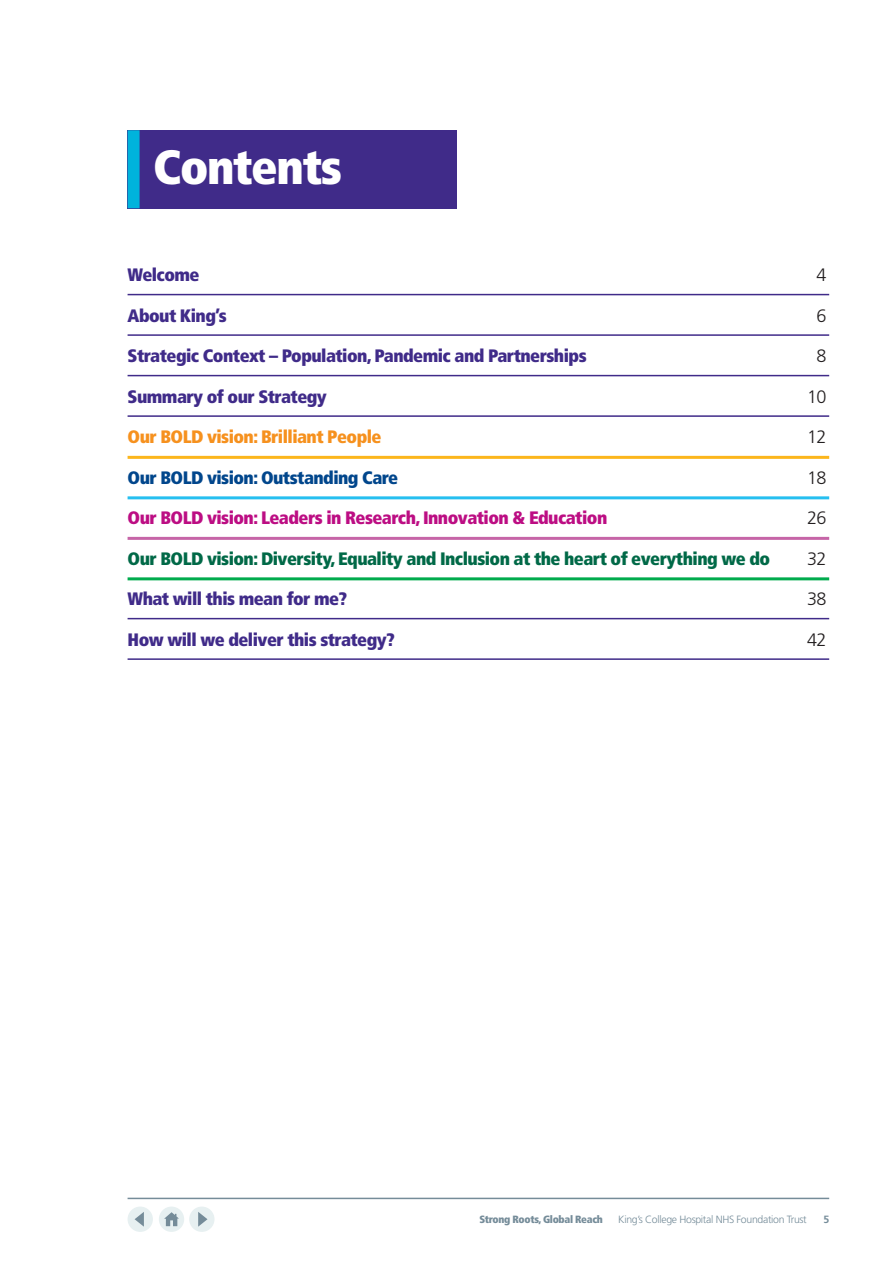
<style>
.page{position:relative;width:893px;height:1263px;background:#fff}
.page>*{position:absolute;margin:0;border:0;box-sizing:border-box;transform-origin:0 0}
.t1{font:900 condensed 48px "Frutiger";letter-spacing:-.03em;color:#fff}
.t2{font:900 condensed 18px "Frutiger";letter-spacing:-.03em;color:#402b89}
.t3{font:900 condensed 18px "Frutiger";letter-spacing:-.03em;color:#006947}
.t4{font:900 condensed 18px "Frutiger";letter-spacing:-.03em;color:#bc0d83}
.t5{font:900 condensed 18px "Frutiger";letter-spacing:-.03em;color:#f6911e}
.t6{font:900 condensed 18px "Frutiger";letter-spacing:-.03em;color:#01468c}
.t7{font:300 18px "Frutiger";letter-spacing:-.03em;color:#231f20}
.t8{font:300 10.5px "Frutiger";letter-spacing:-.03em;color:#758c99}
.t9{font:900 condensed 10.5px "Frutiger";letter-spacing:-.03em;color:#758c99}
.t10{font:700 10.5px "Frutiger";color:#758c99}
</style>
<div class="page">
<hr style="left:128px;top:294px;width:701px;height:1px;background:#402b89">
<hr style="left:128px;top:334px;width:701px;height:2px;background:#402b89">
<hr style="left:128px;top:375px;width:701px;height:1px;background:#402b89">
<hr style="left:128px;top:415px;width:701px;height:2px;background:#402b89">
<hr style="left:128px;top:456px;width:701px;height:3px;background:#fcb61c">
<hr style="left:128px;top:496px;width:701px;height:3px;background:#26bff0">
<hr style="left:128px;top:537px;width:701px;height:3px;background:#c665a7">
<hr style="left:128px;top:577px;width:701px;height:3px;background:#00ab4d">
<hr style="left:128px;top:618px;width:701px;height:1px;background:#402b89">
<hr style="left:128px;top:658px;width:701px;height:2px;background:#402b89">
<hr style="left:128px;top:1198px;width:701px;height:1px;background:#758c99">
<div style="left:159px;top:1206px;width:25px;height:26px;background:#e7f0f1;border-radius:50%"></div>
<svg style="left:164px;top:1212px;width:15px;height:14px"></svg>
<div style="left:189px;top:1206px;width:25px;height:26px;background:#e7f0f1;border-radius:50%"></div>
<svg style="left:198px;top:1212px;width:9px;height:15px"></svg>
<div style="left:128px;top:1206px;width:25px;height:26px;background:#e7f0f1;border-radius:50%"></div>
<svg style="left:135px;top:1212px;width:9px;height:15px"></svg>
<div style="left:128px;top:130px;width:329px;height:78px;background:#402b89"></div>
<div style="left:128px;top:130px;width:12px;height:78px;background:#00b3dc"></div>
<h1 class="t1" style="left:153px;top:138px;width:190px">Contents</h1>
<p class="t2" style="left:128px;top:264px;width:74px">Welcome</p>
<p class="t7" style="left:817px;top:265px;width:12px">4</p>
<p class="t2" style="left:128px;top:304px;width:101px">About King’s</p>
<p class="t7" style="left:817px;top:305px;width:12px">6</p>
<p class="t2" style="left:128px;top:345px;width:461px">Strategic Context – Population, Pandemic and Partnerships</p>
<p class="t7" style="left:817px;top:346px;width:12px">8</p>
<p class="t2" style="left:128px;top:385px;width:201px">Summary of our Strategy</p>
<p class="t7" style="left:807px;top:386px;width:21px">10</p>
<p class="t5" style="left:128px;top:426px;width:255px">Our BOLD vision: Brilliant People</p>
<p class="t7" style="left:807px;top:427px;width:21px">12</p>
<p class="t6" style="left:128px;top:466px;width:272px">Our BOLD vision: Outstanding Care</p>
<p class="t7" style="left:807px;top:467px;width:21px">18</p>
<p class="t4" style="left:128px;top:507px;width:481px">Our BOLD vision: Leaders in Research, Innovation &amp; Education</p>
<p class="t7" style="left:807px;top:508px;width:21px">26</p>
<p class="t3" style="left:128px;top:547px;width:644px">Our BOLD vision: Diversity, Equality and Inclusion at the heart of everything we do</p>
<p class="t7" style="left:807px;top:548px;width:21px">32</p>
<p class="t2" style="left:128px;top:588px;width:221px">What will this mean for me?</p>
<p class="t7" style="left:807px;top:589px;width:21px">38</p>
<p class="t2" style="left:128px;top:628px;width:269px">How will we deliver this strategy?</p>
<p class="t7" style="left:807px;top:629px;width:21px">42</p>
<p class="t9" style="left:479px;top:1213px;width:125px">Strong Roots, Global Reach</p>
<p class="t8" style="left:618px;top:1214px;width:190px">King’s College Hospital NHS Foundation Trust</p>
<p class="t10" style="left:823px;top:1213px;width:7px">5</p>
</div>
